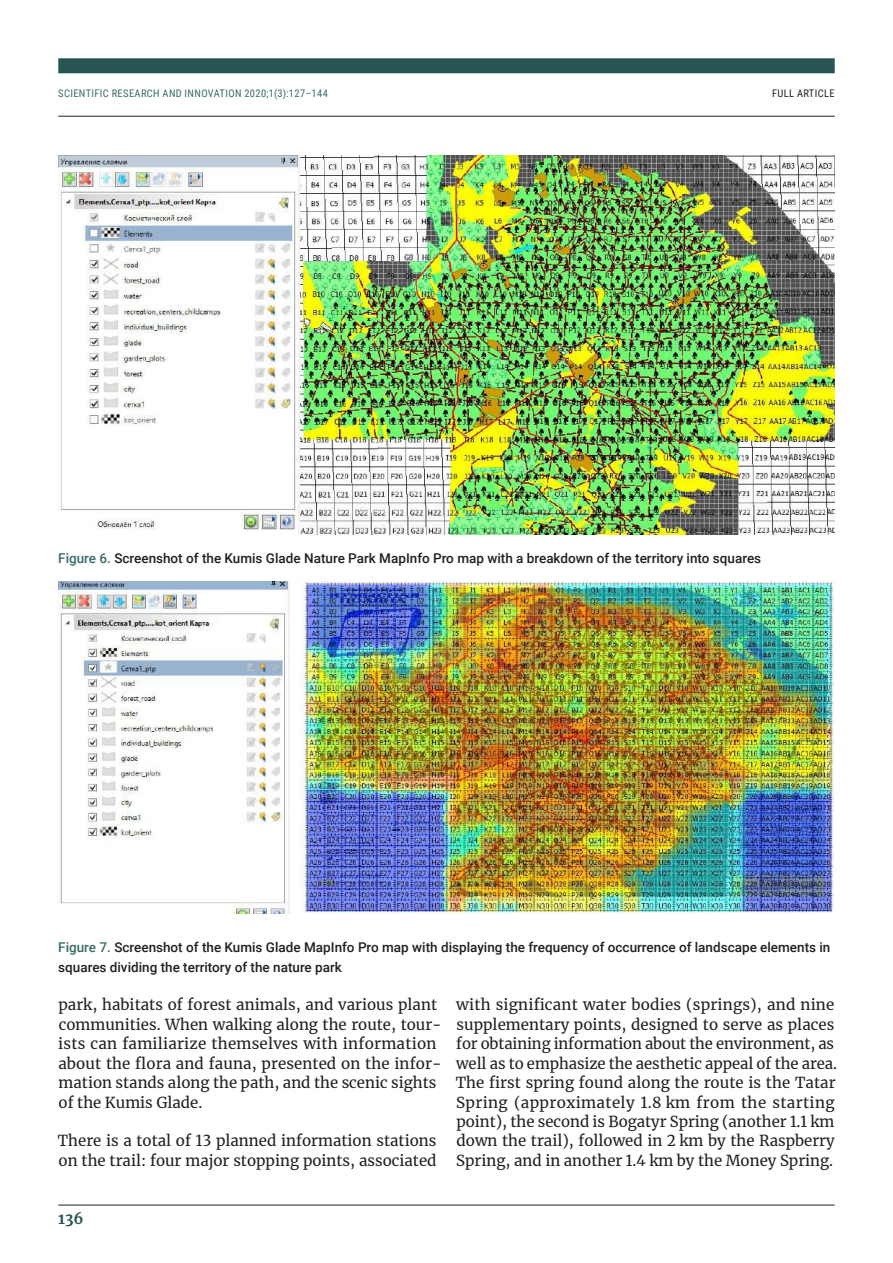
<style>
.page{position:relative;width:893px;height:1263px;background:#fff}
.page>*{position:absolute;margin:0;border:0;box-sizing:border-box;transform-origin:0 0}
.t1{font:15px/19.5px "Merriweather";color:#231f20}
.t2{font:700 15px "Merriweather";color:#285554}
.t3{font:500 13.5px/19.5px "Roboto";color:#231f20}
.t4{font:10.5px "Roboto Condensed";letter-spacing:.035em;color:#396b69}
.t5{font:10.5px "Roboto Condensed";letter-spacing:.035em;color:#231f20}
.s1{color:#396b69}
</style>
<div class="page">
<div style="left:58px;top:58px;width:777px;height:15px;background:#285554"></div>
<hr style="left:58px;top:116px;width:777px;height:1px;background:#231f20">
<hr style="left:58px;top:1205px;width:777px;height:1px;background:#231f20">
<img style="left:58px;top:155px;width:777px;height:380px">
<img style="left:58px;top:581px;width:777px;height:332px">
<p class="t4" style="left:58px;top:86px;width:271px">SCIENTIFIC RESEARCH AND INNOVATION 2020;1(3):127–144</p>
<p class="t5" style="left:772px;top:86px;width:64px">FULL ARTICLE</p>
<p class="t3" style="left:58px;top:548px;width:704px"><span class="s1">Figure 6.</span> Screenshot of the Kumis Glade Nature Park MapInfo Pro map with a breakdown of the territory into squares</p>
<p class="t3" style="left:58px;top:937px;width:774px"><span class="s1">Figure 7.</span> Screenshot of the Kumis Glade MapInfo Pro map with displaying the frequency of occurrence of landscape elements in squares dividing the territory of the nature park</p>
<p class="t1" style="left:58px;top:995px;width:385px">park, habitats of forest animals, and various plant communities. When walking along the route, tour&shy;ists can familiarize themselves with information about the flora and fauna, presented on the infor&shy;mation stands along the path, and the scenic sights of the Kumis Glade.</p>
<p class="t1" style="left:58px;top:1131px;width:380px">There is a total of 13 planned information stations on the trail: four major stopping points, associated</p>
<p class="t1" style="left:456px;top:995px;width:383px">with significant water bodies (springs), and nine supplementary points, designed to serve as places for obtaining information about the environment, as well as to emphasize the aesthetic appeal of the area.<br>The first spring found along the route is the Tatar Spring (approximately 1.8 km from the starting point), the second is Bogatyr Spring (another 1.1 km down the trail), followed in 2 km by the Raspberry Spring, and in another 1.4 km by the Money Spring.</p>
<p class="t2" style="left:58px;top:1208px;width:27px">136</p>
</div>
